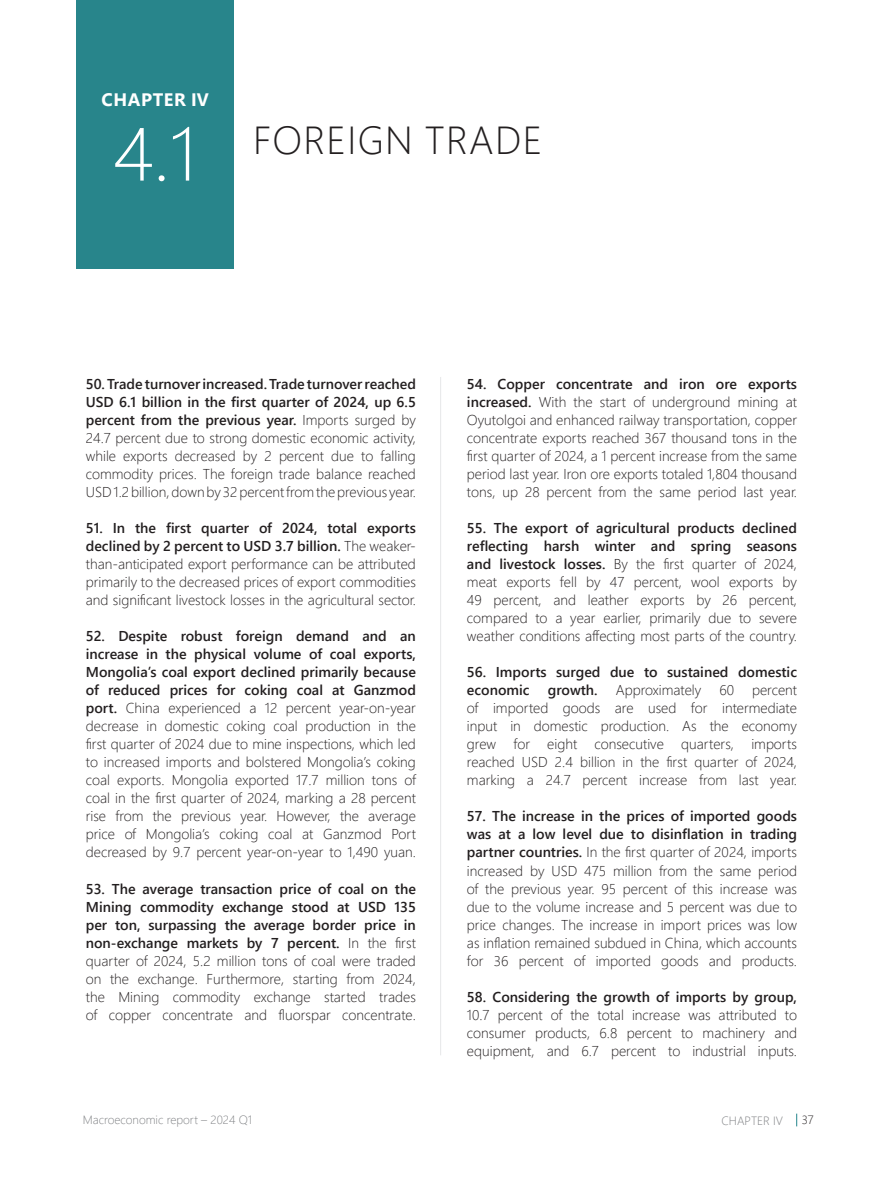
<style>
.page{position:relative;width:872px;height:1183px;background:#fff}
.page>*{position:absolute;margin:0;border:0;box-sizing:border-box;transform-origin:0 0}
.Paragraph_Style_2{font:300 75px "Segoe UI";color:#fff}
.Paragraph_Style_4{font:300 39px "Segoe UI";letter-spacing:.035em;color:#231f20}
.Paragraph_Style_2-2{font:700 18px "Segoe UI";letter-spacing:.035em;color:#fff}
.Paragraph_Style_3{font:300 14.25px/18px "Segoe UI";color:#231f20;text-align:justify}
.Paragraph_Style_3-2{font:600 14.25px/18px "Segoe UI";color:#231f20}
.Paragraph_Style_2-3{font:300 12px "Segoe UI";color:#808285}
.t1{font:300 12px "Segoe UI";color:#231f20}
.s1{font-weight:600}
</style>
<div class="page">
<svg style="left:796px;top:1113px;width:1px;height:12px"></svg>
<div style="left:76px;top:0;width:158px;height:268px;background:#28858b"></div>
<hr style="left:440px;top:377px;width:1px;height:677px;background:#e6e7e9">
<p class="Paragraph_Style_2-2" style="left:101px;top:82px;width:109px">CHAPTER IV</p>
<p class="Paragraph_Style_2" style="left:113px;top:83px;width:85px">4.1</p>
<p class="Paragraph_Style_4" style="left:253px;top:104px;width:291px">FOREIGN TRADE</p>
<p class="Paragraph_Style_3" style="left:86px;top:373px;width:331px"><span class="s1">50. Trade turnover increased. Trade turnover reached USD 6.1 billion in the first quarter of 2024, up 6.5 percent from the previous year.</span> Imports surged by 24.7 percent due to strong domestic economic activity, while exports decreased by 2 percent due to falling commodity prices. The foreign trade balance reached USD 1.2 billion, down by 32 percent from the previous year.</p>
<p class="Paragraph_Style_3" style="left:86px;top:517px;width:331px"><span class="s1">51. In the first quarter of 2024, total exports declined by 2 percent to USD 3.7 billion.</span> The weaker&shy;than-anticipated export performance can be attributed primarily to the decreased prices of export commodities and significant livestock losses in the agricultural sector.</p>
<p class="Paragraph_Style_3" style="left:86px;top:625px;width:331px"><span class="s1">52. Despite robust foreign demand and an increase in the physical volume of coal exports, Mongolia’s coal export declined primarily because of reduced prices for coking coal at Ganzmod port.</span> China experienced a 12 percent year-on-year decrease in domestic coking coal production in the first quarter of 2024 due to mine inspections, which led to increased imports and bolstered Mongolia’s coking coal exports. Mongolia exported 17.7 million tons of coal in the first quarter of 2024, marking a 28 percent rise from the previous year. However, the average price of Mongolia’s coking coal at Ganzmod Port decreased by 9.7 percent year-on-year to 1,490 yuan.</p>
<p class="Paragraph_Style_3" style="left:86px;top:877px;width:331px"><span class="s1">53. The average transaction price of coal on the Mining commodity exchange stood at USD 135 per ton, surpassing the average border price in non-exchange markets by 7 percent.</span> In the first quarter of 2024, 5.2 million tons of coal were traded on the exchange. Furthermore, starting from 2024, the Mining commodity exchange started trades of copper concentrate and fluorspar concentrate.</p>
<p class="Paragraph_Style_3" style="left:467px;top:373px;width:331px"><span class="s1">54. Copper concentrate and iron ore exports increased.</span> With the start of underground mining at Oyutolgoi and enhanced railway transportation, copper concentrate exports reached 367 thousand tons in the first quarter of 2024, a 1 percent increase from the same period last year. Iron ore exports totaled 1,804 thousand tons, up 28 percent from the same period last year.</p>
<p class="Paragraph_Style_3" style="left:467px;top:517px;width:331px"><span class="s1">55. The export of agricultural products declined reflecting harsh winter and spring seasons and livestock losses.</span> By the first quarter of 2024, meat exports fell by 47 percent, wool exports by 49 percent, and leather exports by 26 percent, compared to a year earlier, primarily due to severe weather conditions affecting most parts of the country.</p>
<p class="Paragraph_Style_3-2" style="left:467px;top:662px;width:331px">56. Imports surged due to sustained domestic economic</p>
<p class="Paragraph_Style_3-2" style="left:548px;top:680px;width:51px">growth.</p>
<p class="Paragraph_Style_3" style="left:615px;top:679px;width:87px">Approximately</p>
<p class="Paragraph_Style_3" style="left:719px;top:679px;width:16px">60</p>
<p class="Paragraph_Style_3" style="left:467px;top:679px;width:331px;text-indent:285px">percent of imported goods are used for intermediate input in domestic production. As the economy grew for eight consecutive quarters, imports reached USD 2.4 billion in the first quarter of 2024, marking a 24.7 percent increase from last year.</p>
<p class="Paragraph_Style_3" style="left:467px;top:805px;width:331px"><span class="s1">57. The increase in the prices of imported goods was at a low level due to disinflation in trading partner countries.</span> In the first quarter of 2024, imports increased by USD 475 million from the same period of the previous year. 95 percent of this increase was due to the volume increase and 5 percent was due to price changes. The increase in import prices was low as inflation remained subdued in China, which accounts for 36 percent of imported goods and products.</p>
<p class="Paragraph_Style_3" style="left:467px;top:985px;width:331px"><span class="s1">58. Considering the growth of imports by group, </span>10.7 percent of the total increase was attributed to consumer products, 6.8 percent to machinery and equipment, and 6.7 percent to industrial inputs.</p>
<p class="Paragraph_Style_2-3" style="left:83px;top:1108px;width:171px">Macroeconomic report – 2024 Q1</p>
<p class="t1" style="left:801px;top:1108px;width:14px">37</p>
<p class="Paragraph_Style_2-3" style="left:721px;top:1108px;width:63px">CHAPTER IV</p>
</div>
